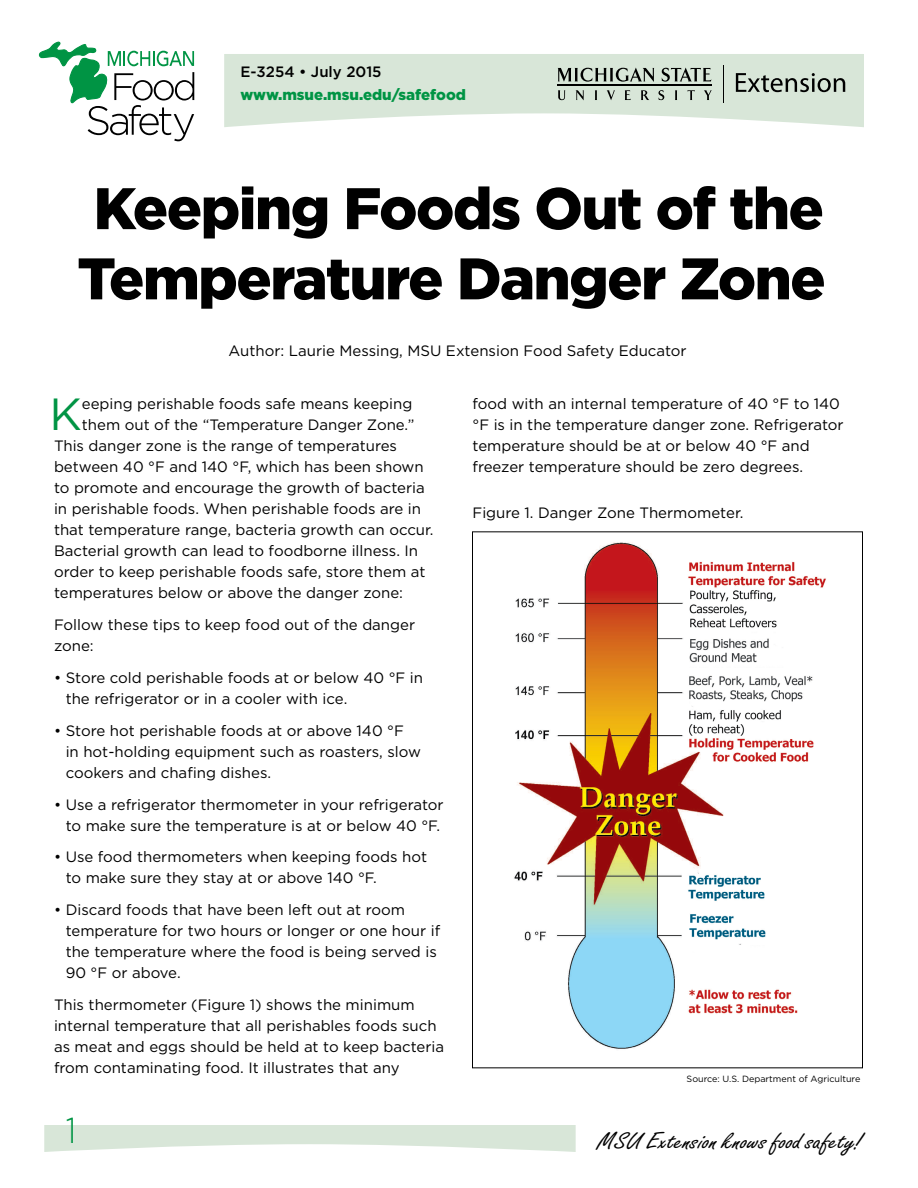
<style>
.page{position:relative;width:918px;height:1188px;background:#fff}
.page>*{position:absolute;margin:0;border:0;box-sizing:border-box;transform-origin:0 0}
.Head{font:900 58.5px/70.2px "Gotham";letter-spacing:-.025em;color:#000}
.t1{font:45px "Gotham";color:#009444}
.t2{font:300 36px "Gotham Narrow";color:#009444}
.t3{font:24px "Freestyle Script";color:#000;scale:1.2 1}
.Heads_2{font:15px/21px "Gotham";color:#000}
.t4{font:900 15px "Gotham";color:#009444}
.t5{font:500 15px "Gotham";color:#000}
.t6{font:9px "Gotham";color:#000}
.s1{color:#fff}
</style>
<div class="page">
<svg style="left:39px;top:42px;width:155px;height:99px"></svg>
<svg style="left:224px;top:54px;width:640px;height:73px;background:#dce8dc"></svg>
<svg style="left:558px;top:90px;width:7px;height:10px"></svg>
<svg style="left:576px;top:90px;width:8px;height:10px"></svg>
<svg style="left:595px;top:90px;width:2px;height:10px"></svg>
<svg style="left:607px;top:90px;width:8px;height:10px"></svg>
<svg style="left:625px;top:90px;width:6px;height:10px"></svg>
<svg style="left:641px;top:90px;width:8px;height:10px"></svg>
<svg style="left:658px;top:90px;width:6px;height:10px"></svg>
<svg style="left:675px;top:90px;width:2px;height:10px"></svg>
<svg style="left:687px;top:90px;width:8px;height:10px"></svg>
<svg style="left:704px;top:90px;width:8px;height:10px"></svg>
<svg style="left:558px;top:68px;width:96px;height:14px"></svg>
<svg style="left:662px;top:68px;width:49px;height:14px"></svg>
<hr style="left:558px;top:85px;width:154px;height:1px;background:#000">
<svg style="left:736px;top:73px;width:109px;height:19px;background:#97a197"></svg>
<hr style="left:723px;top:65px;width:1px;height:38px;background:#000">
<img style="left:514px;top:542px;width:312px;height:507px">
<svg style="left:44px;top:1125px;width:532px;height:27px"></svg>
<p class="t5" style="left:241px;top:62px;width:143px">E-3254 • July 2015</p>
<p class="t4" style="left:241px;top:84px;width:227px">www.msue.msu.edu/safefood</p>
<p class="Head" style="left:77px;top:173px;width:765px">Keeping Foods Out of the<br>Temperature Danger Zone<span class="s1">.</span></p>
<p class="Heads_2" style="left:229px;top:340px;width:462px">Author: Laurie Messing, MSU Extension Food Safety Educator<span class="s1">.</span></p>
<p class="t1" style="left:50px;top:386px;width:34px">K</p>
<p class="Heads_2" style="left:82px;top:393px;width:332px">eeping perishable foods safe means keeping</p>
<p class="Heads_2" style="left:82px;top:414px;width:334px">them out of the “Temperature Danger Zone.”</p>
<p class="Heads_2" style="left:54px;top:435px;width:345px">This danger zone is the range of temperatures</p>
<p class="Heads_2" style="left:54px;top:456px;width:371px">between 40 °F and 140 °F, which has been shown</p>
<p class="Heads_2" style="left:54px;top:477px;width:372px">to promote and encourage the growth of bacteria</p>
<p class="Heads_2" style="left:54px;top:498px;width:369px">in perishable foods. When perishable foods are in</p>
<p class="Heads_2" style="left:54px;top:519px;width:381px">that temperature range, bacteria growth can occur.</p>
<p class="Heads_2" style="left:54px;top:540px;width:366px">Bacterial growth can lead to foodborne illness. In</p>
<p class="Heads_2" style="left:54px;top:561px;width:373px">order to keep perishable foods safe, store them at</p>
<p class="Heads_2" style="left:54px;top:582px;width:351px">temperatures below or above the danger zone:</p>
<p class="Heads_2" style="left:54px;top:614px;width:363px">Follow these tips to keep food out of the danger zone:</p>
<p class="Heads_2" style="left:66px;top:667px;width:359px;text-indent:-12px">• Store cold perishable foods at or below 40 °F in the refrigerator or in a cooler with ice.</p>
<p class="Heads_2" style="left:66px;top:720px;width:357px;text-indent:-12px">• Store hot perishable foods at or above 140 °F<br>in hot-holding equipment such as roasters, slow cookers and chafing dishes.</p>
<p class="Heads_2" style="left:54px;top:794px;width:391px;text-align:center">• Use a refrigerator thermometer in your refrigerator to make sure the temperature is at or below 40 °F.</p>
<p class="Heads_2" style="left:66px;top:846px;width:363px;text-indent:-12px">• Use food thermometers when keeping foods hot to make sure they stay at or above 140 °F.</p>
<p class="Heads_2" style="left:66px;top:899px;width:376px;text-indent:-12px">• Discard foods that have been left out at room temperature for two hours or longer or one hour if the temperature where the food is being served is 90 °F or above.</p>
<p class="Heads_2" style="left:54px;top:994px;width:392px">This thermometer (Figure 1) shows the minimum internal temperature that all perishables foods such as meat and eggs should be held at to keep bacteria from contaminating food. It illustrates that any</p>
<h3 class="t2" style="left:66px;top:1108px;width:12px">1</h3>
<p class="Heads_2" style="left:472px;top:393px;width:373px">food with an internal temperature of 40 °F to 140 °F is in the temperature danger zone. Refrigerator temperature should be at or below 40 °F and freezer temperature should be zero degrees.</p>
<p class="Heads_2" style="left:472px;top:501px;width:272px">Figure 1. Danger Zone Thermometer.</p>
<p class="t6" style="left:687px;top:1073px;width:177px">Source: U.S. Department of Agriculture<span class="s1">.</span></p>
<p class="t3" style="left:597px;top:1127px;width:223px">MSU Extension knows food safety!</p>
</div>
